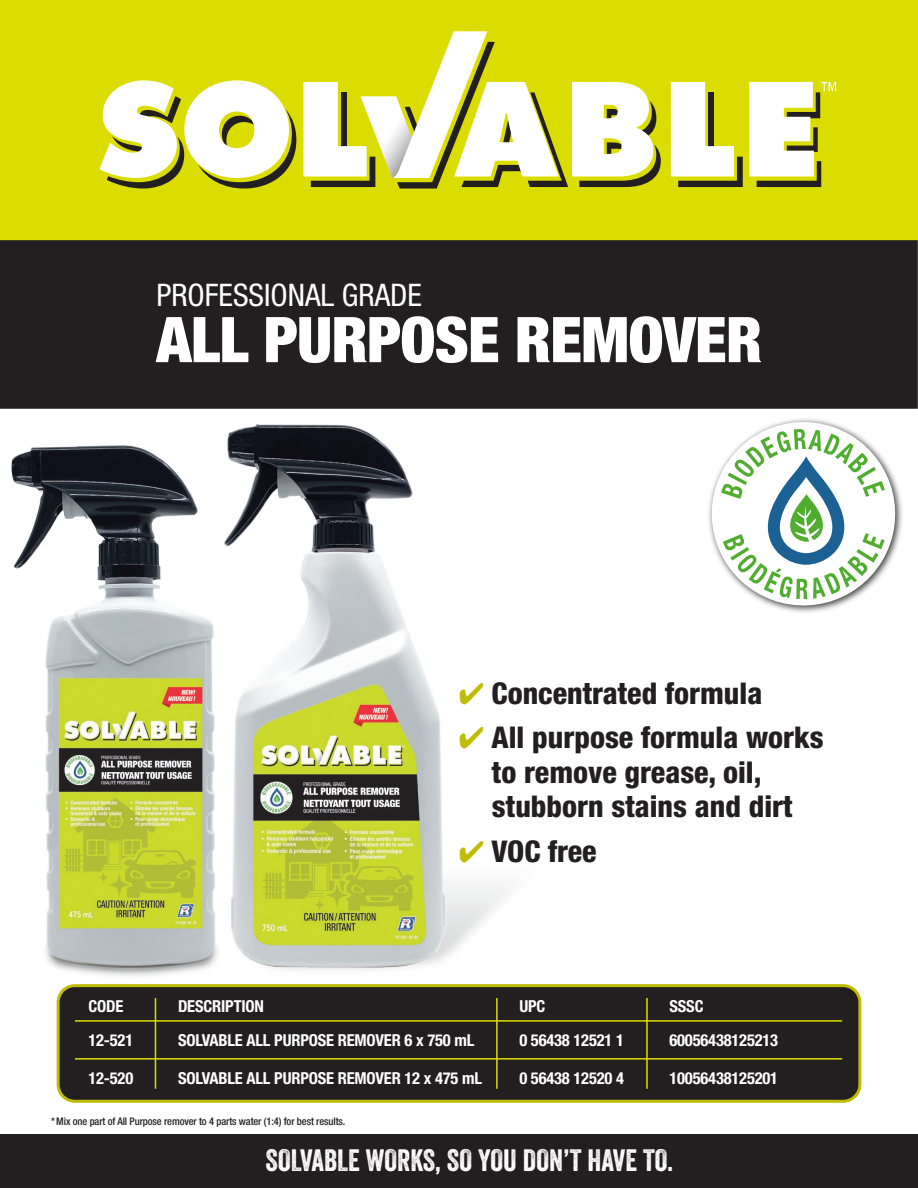
<style>
.page{position:relative;width:918px;height:1188px;background:#fff}
.page>*{position:absolute;margin:0;border:0;box-sizing:border-box;transform-origin:0 0}
.t1{font:900 condensed 63.15px "Helvetica Neue LT Pro";letter-spacing:-.01em;color:#fff}
.t2{font:condensed 31.05px "Helvetica Neue LT Pro";color:#fff}
.t3{font:800 condensed 30px/34.5px "Helvetica Neue LT Pro";color:#231f20}
.t4{font:30px "Veneer";color:#fff}
.t5{font:700 condensed 16.5px/34.3px "Helvetica Neue LT Pro";letter-spacing:-.01em;color:#fff}
.t6{font:500 condensed 10.5px "Helvetica Neue LT Pro";letter-spacing:-.01em;color:#231f20}
.s1{color:#c0bc00}
</style>
<div class="page">
<div style="left:0;top:0;width:918px;height:240px;background:#dbdc00"></div>
<svg style="left:99px;top:80px;width:197px;height:109px"></svg>
<svg style="left:671px;top:82px;width:72px;height:105px"></svg>
<svg style="left:303px;top:31px;width:358px;height:158px"></svg>
<svg style="left:749px;top:82px;width:87px;height:105px"></svg>
<div style="left:0;top:240px;width:918px;height:169px;background:#231f20"></div>
<img style="left:56px;top:971px;width:134px;height:53px">
<img style="left:11px;top:445px;width:204px;height:526px">
<img style="left:208px;top:807px;width:300px;height:164px">
<img style="left:221px;top:424px;width:226px;height:547px">
<svg style="left:708px;top:418px;width:195px;height:195px"></svg>
<svg style="left:721px;top:429px;width:164px;height:170px"></svg>
<div style="left:0;top:1134px;width:918px;height:54px;background:#231f20"></div>
<div style="left:58px;top:986px;width:802px;height:115px;background:#231f20;border-radius:17px"></div>
<div style="left:57px;top:984px;width:804px;height:119px;border:3px solid #c0bc00;border-radius:17px"></div>
<hr style="left:155px;top:998px;width:1px;height:91px;background:#dbdc00">
<hr style="left:496px;top:998px;width:2px;height:91px;background:#dbdc00">
<hr style="left:646px;top:998px;width:2px;height:91px;background:#dbdc00">
<hr style="left:75px;top:1020px;width:767px;height:2px;background:#dbdc00">
<hr style="left:75px;top:1058px;width:767px;height:2px;background:#dbdc00">
<h2 class="t2" style="left:156px;top:277px;width:267px">PROFESSIONAL GRADE</h2>
<h1 class="t1" style="left:156px;top:301px;width:607px">ALL PURPOSE REMOVER</h1>
<h3 class="t3" style="left:459px;top:676px;width:305px"><span class="s1">✔</span> Concentrated formula</h3>
<h3 class="t3" style="left:492px;top:720px;width:333px;text-indent:-33px"><span class="s1">✔</span> All purpose formula works to remove grease, oil, stubborn stains and dirt</h3>
<h3 class="t3" style="left:459px;top:833px;width:139px"><span class="s1">✔</span> VOC free</h3>
<p class="t5" style="left:88px;top:989px;width:46px">CODE<br>12-521</p>
<p class="t5" style="left:88px;top:1061px;width:46px">12-520</p>
<p class="t5" style="left:178px;top:989px;width:298px">DESCRIPTION<br>SOLVABLE ALL PURPOSE REMOVER 6 x 750 mL</p>
<p class="t5" style="left:178px;top:1061px;width:306px">SOLVABLE ALL PURPOSE REMOVER 12 x 475 mL</p>
<p class="t5" style="left:519px;top:989px;width:106px">UPC<br>0 56438 12521 1</p>
<p class="t5" style="left:519px;top:1061px;width:106px">0 56438 12520 4</p>
<p class="t5" style="left:669px;top:989px;width:110px">SSSC<br>60056438125213</p>
<p class="t5" style="left:669px;top:1061px;width:110px">10056438125201</p>
<p class="t6" style="left:51px;top:1115px;width:296px">*Mix one part of All Purpose remover to 4 parts water (1:4) for best results.</p>
<h3 class="t4" style="left:265px;top:1142px;width:409px">SOLVABLE WORKS, SO YOU DON’T HAVE TO.</h3>
</div>
